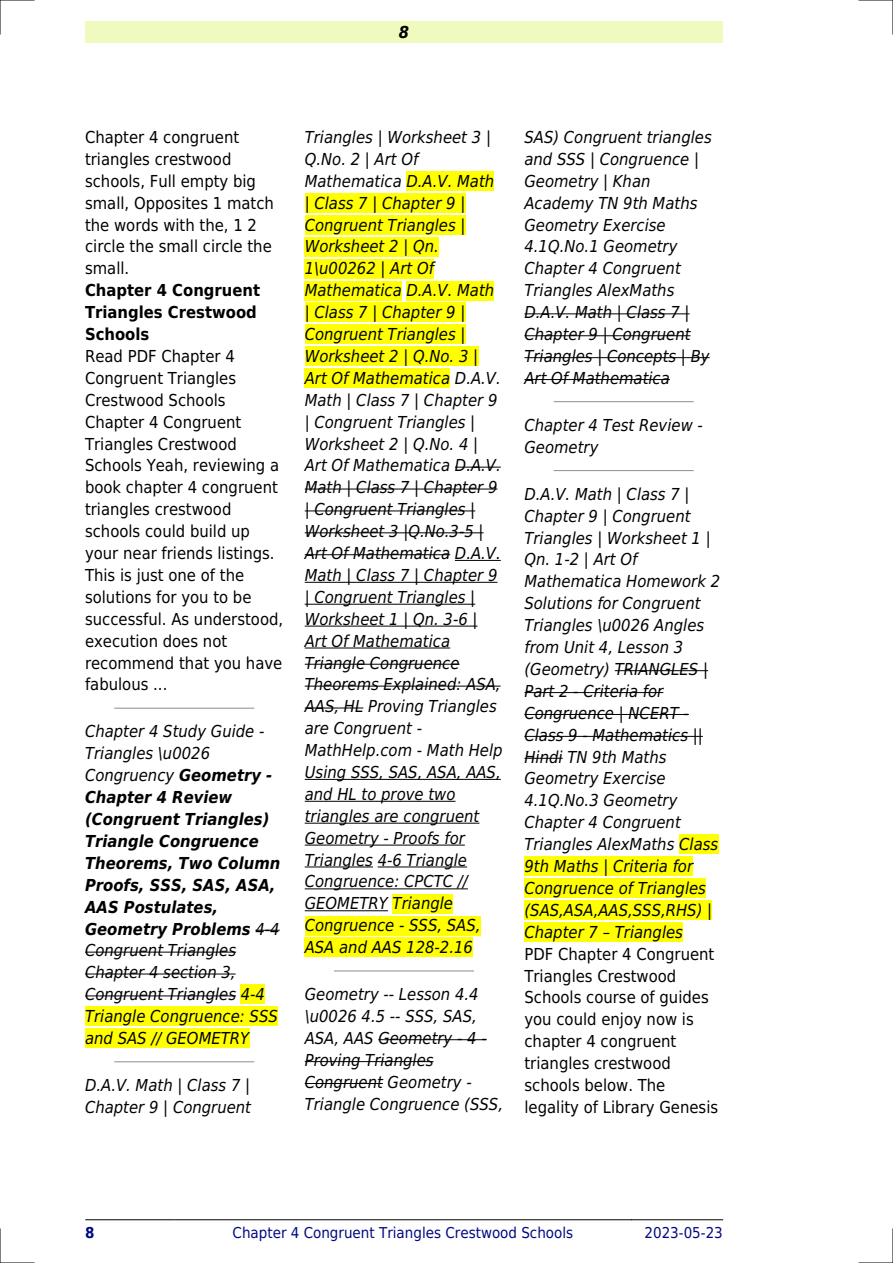
<style>
.page{position:relative;width:893px;height:1263px;background:#fff}
.page>*{position:absolute;margin:0;border:0;box-sizing:border-box;transform-origin:0 0}
.t1{font:italic 16.5px/21.9px "DejaVu Sans Condensed";color:#000}
.t2{font:16.5px/21.9px "DejaVu Sans Condensed";color:#000}
.t3{font:700 16.5px/21.9px "DejaVu Sans Condensed";color:#000}
.t4{font:italic 700 16.5px "DejaVu Sans Condensed";color:#000}
.t5{font:15px "DejaVu Sans Condensed";color:#000880}
.t6{font:700 15px "DejaVu Sans Condensed";color:#000880}
.s1{font-weight:700}
</style>
<div class="page">
<div style="left:85px;top:21px;width:638px;height:22px;background:#effbbe"></div>
<hr style="left:85px;top:1219px;width:89px;height:1px;background:#000">
<hr style="left:175px;top:1219px;width:456px;height:1px;background:#000">
<hr style="left:631px;top:1219px;width:92px;height:1px;background:#000">
<hr style="left:115px;top:708px;width:139px;height:1px;background:#999">
<svg style="left:255px;top:930px;width:25px;height:1px"></svg>
<hr style="left:85px;top:952px;width:151px;height:1px;background:#000">
<hr style="left:85px;top:973px;width:151px;height:1px;background:#000">
<hr style="left:85px;top:995px;width:151px;height:1px;background:#000">
<div style="left:241px;top:985px;width:24px;height:19px;background:#ff0"></div>
<div style="left:85px;top:1007px;width:193px;height:19px;background:#ff0"></div>
<div style="left:85px;top:1029px;width:164px;height:19px;background:#ff0"></div>
<hr style="left:115px;top:1061px;width:139px;height:1px;background:#999">
<div style="left:406px;top:171px;width:88px;height:20px;background:#ff0"></div>
<div style="left:305px;top:193px;width:160px;height:20px;background:#ff0"></div>
<div style="left:305px;top:215px;width:161px;height:19px;background:#ff0"></div>
<div style="left:305px;top:237px;width:134px;height:19px;background:#ff0"></div>
<div style="left:305px;top:259px;width:129px;height:19px;background:#ff0"></div>
<div style="left:305px;top:281px;width:97px;height:19px;background:#ff0"></div>
<div style="left:406px;top:281px;width:88px;height:19px;background:#ff0"></div>
<div style="left:305px;top:303px;width:160px;height:19px;background:#ff0"></div>
<div style="left:305px;top:325px;width:161px;height:19px;background:#ff0"></div>
<div style="left:305px;top:347px;width:173px;height:19px;background:#ff0"></div>
<div style="left:305px;top:368px;width:145px;height:20px;background:#ff0"></div>
<hr style="left:455px;top:467px;width:46px;height:1px;background:#000">
<hr style="left:305px;top:489px;width:192px;height:1px;background:#000">
<hr style="left:305px;top:510px;width:170px;height:1px;background:#000">
<hr style="left:305px;top:532px;width:179px;height:1px;background:#000">
<hr style="left:305px;top:554px;width:145px;height:1px;background:#000">
<hr style="left:455px;top:560px;width:46px;height:1px;background:#000">
<hr style="left:305px;top:582px;width:192px;height:1px;background:#000">
<hr style="left:305px;top:604px;width:170px;height:1px;background:#000">
<hr style="left:305px;top:626px;width:173px;height:1px;background:#000">
<hr style="left:305px;top:648px;width:145px;height:1px;background:#000">
<hr style="left:305px;top:664px;width:155px;height:1px;background:#000">
<hr style="left:305px;top:686px;width:196px;height:1px;background:#000">
<hr style="left:305px;top:708px;width:58px;height:1px;background:#000">
<hr style="left:305px;top:779px;width:196px;height:1px;background:#000">
<hr style="left:305px;top:801px;width:150px;height:1px;background:#000">
<hr style="left:305px;top:823px;width:174px;height:1px;background:#000">
<hr style="left:305px;top:845px;width:160px;height:1px;background:#000">
<hr style="left:305px;top:867px;width:68px;height:1px;background:#000">
<hr style="left:378px;top:867px;width:89px;height:1px;background:#000">
<hr style="left:305px;top:888px;width:163px;height:1px;background:#000">
<hr style="left:305px;top:910px;width:83px;height:1px;background:#000">
<div style="left:393px;top:894px;width:60px;height:19px;background:#ff0"></div>
<div style="left:305px;top:916px;width:176px;height:19px;background:#ff0"></div>
<div style="left:305px;top:938px;width:168px;height:19px;background:#ff0"></div>
<hr style="left:334px;top:970px;width:139px;height:1px;background:#999">
<hr style="left:378px;top:1039px;width:109px;height:1px;background:#000">
<hr style="left:305px;top:1061px;width:129px;height:1px;background:#000">
<hr style="left:305px;top:1083px;width:78px;height:1px;background:#000">
<hr style="left:524px;top:313px;width:166px;height:1px;background:#000">
<hr style="left:524px;top:335px;width:167px;height:1px;background:#000">
<hr style="left:524px;top:357px;width:186px;height:1px;background:#000">
<hr style="left:524px;top:379px;width:146px;height:1px;background:#000">
<hr style="left:554px;top:401px;width:139px;height:1px;background:#999">
<hr style="left:554px;top:470px;width:139px;height:1px;background:#999">
<hr style="left:615px;top:670px;width:93px;height:1px;background:#000">
<hr style="left:524px;top:692px;width:139px;height:1px;background:#000">
<hr style="left:524px;top:714px;width:165px;height:1px;background:#000">
<hr style="left:524px;top:736px;width:179px;height:1px;background:#000">
<hr style="left:524px;top:758px;width:39px;height:1px;background:#000">
<div style="left:679px;top:835px;width:39px;height:19px;background:#ff0"></div>
<div style="left:524px;top:857px;width:169px;height:19px;background:#ff0"></div>
<div style="left:524px;top:879px;width:182px;height:19px;background:#ff0"></div>
<div style="left:524px;top:900px;width:188px;height:20px;background:#ff0"></div>
<div style="left:524px;top:922px;width:159px;height:20px;background:#ff0"></div>
<hr style="left:0;top:0;width:34px;height:1px;background:#000">
<hr style="left:859px;top:0;width:34px;height:1px;background:#000">
<hr style="left:0;top:1262px;width:34px;height:1px;background:#000">
<hr style="left:859px;top:1262px;width:34px;height:1px;background:#000">
<hr style="left:0;top:0;width:1px;height:34px;background:#000">
<hr style="left:0;top:1229px;width:1px;height:34px;background:#000">
<hr style="left:892px;top:0;width:1px;height:34px;background:#000">
<hr style="left:892px;top:1229px;width:1px;height:34px;background:#000">
<p class="t4" style="left:399px;top:23px;width:12px">8</p>
<p class="t2" style="left:85px;top:126px;width:190px">Chapter 4 congruent triangles crestwood schools, Full empty big small, Opposites 1 match the words with the, 1 2 circle the small circle the small.</p>
<p class="t3" style="left:85px;top:280px;width:177px">Chapter 4 Congruent<br>Triangles Crestwood<br>Schools</p>
<p class="t2" style="left:85px;top:345px;width:200px">Read PDF Chapter 4<br>Congruent Triangles<br>Crestwood Schools<br>Chapter 4 Congruent<br>Triangles Crestwood<br>Schools Yeah, reviewing a book chapter 4 congruent triangles crestwood schools could build up your near friends listings.<br>This is just one of the solutions for you to be successful. As understood, execution does not recommend that you have fabulous ...</p>
<p class="t1" style="left:85px;top:721px;width:197px">Chapter 4 Study Guide -<br>Triangles \u0026<br>Congruency <span class="s1">Geometry -<br>Chapter 4 Review (Congruent Triangles)<br>Triangle Congruence<br>Theorems, Two Column<br>Proofs, SSS, SAS, ASA,<br>AAS Postulates,<br>Geometry Problems</span> 4-4<br>Congruent Triangles<br>Chapter 4 section 3,<br>Congruent Triangles 4-4<br>Triangle Congruence: SSS and SAS // GEOMETRY</p>
<p class="t1" style="left:85px;top:1074px;width:168px">D.A.V. Math | Class 7 |<br>Chapter 9 | Congruent</p>
<p class="t1" style="left:305px;top:126px;width:199px">Triangles | Worksheet 3 |<br>Q.No. 2 | Art Of<br>Mathematica D.A.V. Math | Class 7 | Chapter 9 |<br>Congruent Triangles |<br>Worksheet 2 | Qn.<br>1\u00262 | Art Of<br>Mathematica D.A.V. Math | Class 7 | Chapter 9 |<br>Congruent Triangles |<br>Worksheet 2 | Q.No. 3 |<br>Art Of Mathematica D.A.V.<br>Math | Class 7 | Chapter 9 | Congruent Triangles |<br>Worksheet 2 | Q.No. 4 |<br>Art Of Mathematica D.A.V.<br>Math | Class 7 | Chapter 9 | Congruent Triangles |<br>Worksheet 3 |Q.No.3-5 |<br>Art Of Mathematica D.A.V.<br>Math | Class 7 | Chapter 9 | Congruent Triangles |<br>Worksheet 1 | Qn. 3-6 |<br>Art Of Mathematica<br>Triangle Congruence<br>Theorems Explained: ASA,<br>AAS, HL Proving Triangles are Congruent -<br>MathHelp.com - Math Help<br>Using SSS, SAS, ASA, AAS, and HL to prove two triangles are congruent<br>Geometry - Proofs for<br>Triangles 4-6 Triangle<br>Congruence: CPCTC //<br>GEOMETRY Triangle<br>Congruence - SSS, SAS,<br>ASA and AAS 128-2.16</p>
<p class="t1" style="left:305px;top:983px;width:200px">Geometry -- Lesson 4.4 \u0026 4.5 -- SSS, SAS,<br>ASA, AAS Geometry - 4 -<br>Proving Triangles<br>Congruent Geometry -<br>Triangle Congruence (SSS,</p>
<p class="t1" style="left:524px;top:126px;width:189px">SAS) Congruent triangles and SSS | Congruence |<br>Geometry | Khan<br>Academy TN 9th Maths<br>Geometry Exercise<br>4.1Q.No.1 Geometry<br>Chapter 4 Congruent<br>Triangles AlexMaths<br>D.A.V. Math | Class 7 |<br>Chapter 9 | Congruent<br>Triangles | Concepts | By<br>Art Of Mathematica</p>
<p class="t1" style="left:524px;top:414px;width:180px">Chapter 4 Test Review -<br>Geometry</p>
<p class="t1" style="left:524px;top:483px;width:197px">D.A.V. Math | Class 7 |<br>Chapter 9 | Congruent<br>Triangles | Worksheet 1 |<br>Qn. 1-2 | Art Of<br>Mathematica Homework 2<br>Solutions for Congruent<br>Triangles \u0026 Angles from Unit 4, Lesson 3 (Geometry) TRIANGLES |<br>Part 2 - Criteria for<br>Congruence | NCERT -<br>Class 9 - Mathematics ||<br>Hindi TN 9th Maths<br>Geometry Exercise<br>4.1Q.No.3 Geometry<br>Chapter 4 Congruent<br>Triangles AlexMaths Class<br>9th Maths | Criteria for<br>Congruence of Triangles (SAS,ASA,AAS,SSS,RHS) |<br>Chapter 7 Triangles</p>
<p class="t2" style="left:524px;top:943px;width:195px">PDF Chapter 4 Congruent<br>Triangles Crestwood<br>Schools course of guides you could enjoy now is chapter 4 congruent triangles crestwood schools below. The legality of Library Genesis</p>
<p class="t6" style="left:85px;top:1224px;width:11px">8</p>
<p class="t5" style="left:233px;top:1224px;width:342px">Chapter 4 Congruent Triangles Crestwood Schools</p>
<p class="t5" style="left:644px;top:1224px;width:80px">2023-05-23</p>
</div>
